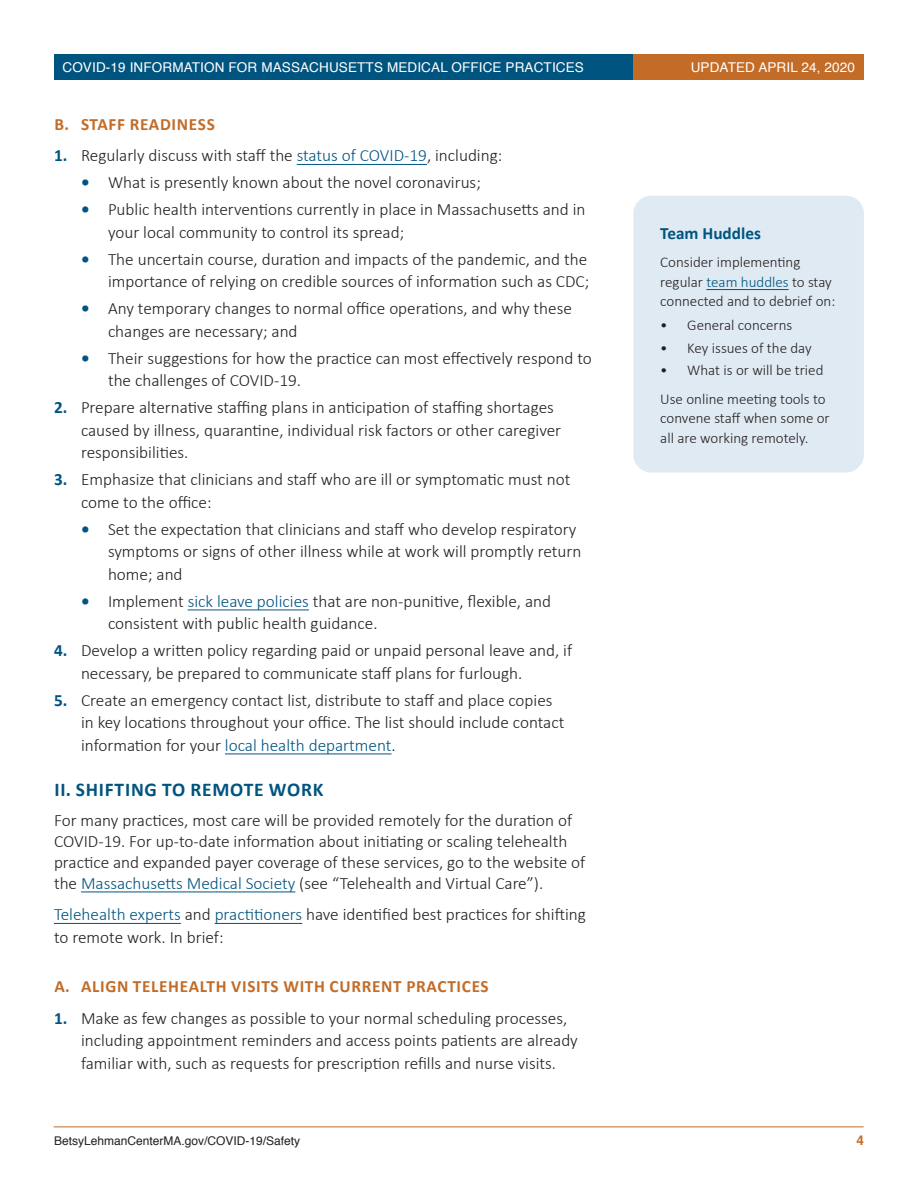
<style>
.page{position:relative;width:918px;height:1188px;background:#fff}
.page>*{position:absolute;margin:0;border:0;box-sizing:border-box;transform-origin:0 0}
.t1{font:700 19.5px "Calibri";letter-spacing:.04em;color:#005480}
.Body{font:300 17.25px/22.5px "Calibri";color:#231f20}
.t2{font:700 17.25px "Calibri";letter-spacing:.04em;color:#c26c28}
.Body-2{font:700 17.25px "Calibri";color:#005480}
.Sidebar_text{font:300 15px/19.5px "Calibri";color:#231f20}
.t3{font:13.5px "Helvetica";letter-spacing:.01em;color:#fff}
.t4{font:700 13.5px "Helvetica";color:#c26c28}
.t5{font:12px "Helvetica";color:#231f20}
.s1{font-weight:700;color:#005480}
.s2{color:#005480}
</style>
<div class="page">
<div style="left:54px;top:54px;width:589px;height:26px;background:#005480"></div>
<div style="left:633px;top:54px;width:231px;height:26px;background:#c26c28"></div>
<hr style="left:54px;top:1126px;width:810px;height:1px;background:#c26c28">
<hr style="left:297px;top:164px;width:130px;height:1px;background:#005480">
<hr style="left:188px;top:610px;width:121px;height:1px;background:#005480">
<hr style="left:225px;top:754px;width:166px;height:1px;background:#005480">
<hr style="left:81px;top:892px;width:214px;height:1px;background:#005480">
<hr style="left:54px;top:923px;width:127px;height:1px;background:#005480">
<hr style="left:215px;top:923px;width:87px;height:1px;background:#005480">
<div style="left:633px;top:196px;width:231px;height:277px;background:#e0eaf2;border-radius:18px"></div>
<hr style="left:706px;top:289px;width:83px;height:1px;background:#005480">
<p class="t3" style="left:62px;top:57px;width:523px">COVID-19 INFORMATION FOR MASSACHUSETTS MEDICAL OFFICE PRACTICES</p>
<p class="t3" style="left:691px;top:57px;width:166px">UPDATED APRIL 24, 2020</p>
<h3 class="t2" style="left:54px;top:112px;width:162px">B. STAFF READINESS</h3>
<p class="Body" style="left:54px;top:144px;width:450px"><span class="s1">1.</span> Regularly discuss with staff the <span class="s2">status of COVID-19</span>, including:</p>
<p class="Body" style="left:81px;top:171px;width:401px"><span class="s1">•</span> What is presently known about the novel coronavirus;</p>
<p class="Body" style="left:108px;top:198px;width:479px;text-indent:-27px"><span class="s1">•</span> Public health interventions currently in place in Massachusetts and in your local community to control its spread;</p>
<p class="Body" style="left:81px;top:248px;width:510px;text-align:right"><span class="s1">•</span> The uncertain course, duration and impacts of the pandemic, and the importance of relying on credible sources of information such as CDC;</p>
<p class="Body" style="left:108px;top:297px;width:465px;text-indent:-27px"><span class="s1">•</span> Any temporary changes to normal office operations, and why these changes are necessary; and</p>
<p class="Body" style="left:108px;top:347px;width:485px;text-indent:-27px"><span class="s1">•</span> Their suggestions for how the practice can most effectively respond to the challenges of COVID-19.</p>
<p class="Body" style="left:81px;top:396px;width:482px;text-indent:-27px"><span class="s1">2.</span> Prepare alternative staffing plans in anticipation of staffing shortages caused by illness, quarantine, individual risk factors or other caregiver responsibilities.</p>
<p class="Body" style="left:81px;top:468px;width:491px;text-indent:-27px"><span class="s1">3.</span> Emphasize that clinicians and staff who are ill or symptomatic must not come to the office:</p>
<p class="Body" style="left:108px;top:518px;width:475px;text-indent:-27px"><span class="s1">•</span> Set the expectation that clinicians and staff who develop respiratory symptoms or signs of other illness while at work will promptly return home; and</p>
<p class="Body" style="left:108px;top:590px;width:445px;text-indent:-27px"><span class="s1">•</span> Implement <span class="s2">sick leave policies</span> that are non-punitive, flexible, and consistent with public health guidance.</p>
<p class="Body" style="left:81px;top:639px;width:493px;text-indent:-27px"><span class="s1">4.</span> Develop a written policy regarding paid or unpaid personal leave and, if necessary, be prepared to communicate staff plans for furlough.</p>
<p class="Body" style="left:81px;top:689px;width:485px;text-indent:-27px"><span class="s1">5.</span> Create an emergency contact list, distribute to staff and place copies in key locations throughout your office. The list should include contact information for your <span class="s2">local health department</span>.</p>
<h2 class="t1" style="left:54px;top:776px;width:271px">II. SHIFTING TO REMOTE WORK</h2>
<p class="Body" style="left:54px;top:810px;width:533px;line-height:21px">For many practices, most care will be provided remotely for the duration of COVID-19. For up-to-date information about initiating or scaling telehealth practice and expanded payer coverage of these services, go to the website of the <span class="s2">Massachusetts Medical Society</span> (see “Telehealth and Virtual Care”).</p>
<p class="Body" style="left:54px;top:903px;width:534px"><span class="s2">Telehealth experts</span> and <span class="s2">practitioners</span> have identified best practices for shifting to remote work. In brief:</p>
<p class="t2" style="left:54px;top:975px;width:436px">A. ALIGN TELEHEALTH VISITS WITH CURRENT PRACTICES</p>
<p class="Body" style="left:81px;top:1007px;width:498px;text-indent:-27px"><span class="s1">1.</span> Make as few changes as possible to your normal scheduling processes, including appointment reminders and access points patients are already familiar with, such as requests for prescription refills and nurse visits.</p>
<p class="Body-2" style="left:660px;top:221px;width:102px">Team Huddles</p>
<p class="Sidebar_text" style="left:660px;top:252px;width:177px">Consider implementing regular <span class="s2">team huddles</span> to stay connected and to debrief on:</p>
<p class="Sidebar_text" style="left:660px;top:315px;width:134px">• General concerns</p>
<p class="Sidebar_text" style="left:660px;top:338px;width:153px">• Key issues of the day</p>
<p class="Sidebar_text" style="left:660px;top:360px;width:165px">• What is or will be tried</p>
<p class="Sidebar_text" style="left:660px;top:389px;width:171px">Use online meeting tools to convene staff when some or all are working remotely.</p>
<p class="t5" style="left:54px;top:1132px;width:248px">BetsyLehmanCenterMA.gov/COVID-19/Safety</p>
<p class="t4" style="left:856px;top:1130px;width:9px">4</p>
</div>
